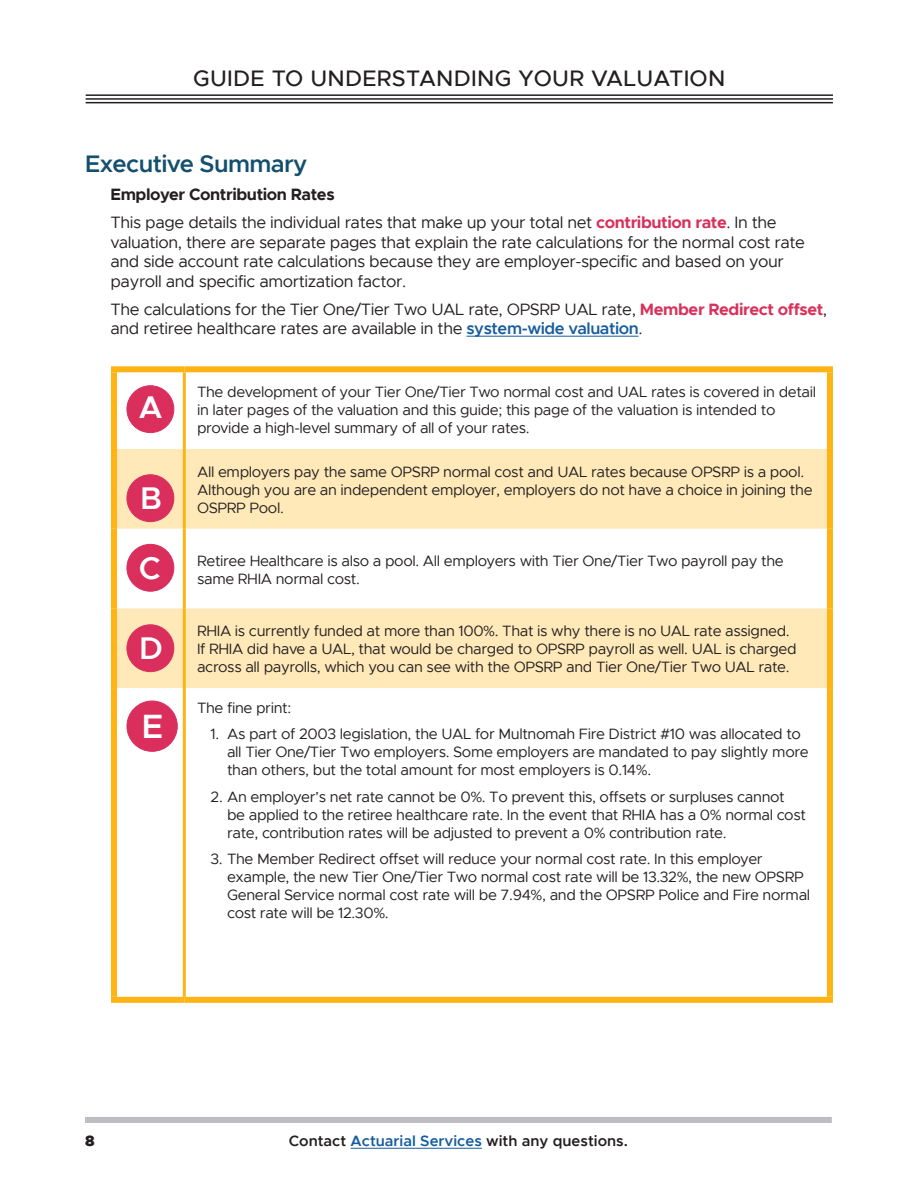
<style>
.page{position:relative;width:918px;height:1188px;background:#fff}
.page>*{position:absolute;margin:0;border:0;box-sizing:border-box;transform-origin:0 0}
.t1{font:600 33.75px "Metropolis";color:#fff}
.t2{font:600 31.5px "Metropolis";color:#fff}
.Subheadline{font:600 24px "Metropolis";letter-spacing:-.025em;color:#14506e}
.t3{font:500 22.5px "Metropolis";letter-spacing:.01em;color:#231f20}
.Inset_body_text{font:16.5px/19.5px "Metropolis";letter-spacing:-.025em;color:#231f20}
.Inset_headline-Secti{font:700 16.5px "Metropolis";letter-spacing:-.025em;color:#231f20}
.Table-Text{font:15px/18px "Metropolis";letter-spacing:-.025em;color:#231f20}
.Numbered_List{font:15px/18px "Metropolis";letter-spacing:-.025em;color:#231f20}
.t4{font:600 15px "Metropolis";color:#231f20}
.t5{font:900 15px "Metropolis";color:#231f20}
.s1{font-weight:700;color:#d8315b}
.s2{font-weight:600;color:#175d9e}
.s3{font-weight:600;font-size:31.5px;color:#fff}
.s4{color:#175d9e}
</style>
<div class="page">
<hr style="left:351px;top:1148px;width:131px;height:1px;background:#175d9e">
<div style="left:85px;top:1117px;width:747px;height:6px;background:#bcbdc0"></div>
<hr style="left:86px;top:94px;width:747px;height:2px;background:#231f20">
<hr style="left:86px;top:98px;width:747px;height:2px;background:#231f20">
<hr style="left:86px;top:102px;width:747px;height:1px;background:#231f20">
<hr style="left:466px;top:336px;width:173px;height:1px;background:#175d9e">
<svg style="left:117px;top:449px;width:710px;height:239px;fill:#ffe9b9"></svg>
<div style="left:111px;top:372px;width:6px;height:77px;background:#ffb414"></div>
<div style="left:827px;top:372px;width:6px;height:77px;background:#ffb414"></div>
<div style="left:111px;top:449px;width:6px;height:80px;background:#ffb414"></div>
<div style="left:827px;top:449px;width:6px;height:80px;background:#ffb414"></div>
<div style="left:111px;top:529px;width:6px;height:79px;background:#ffb414"></div>
<div style="left:827px;top:529px;width:6px;height:79px;background:#ffb414"></div>
<div style="left:111px;top:608px;width:6px;height:80px;background:#ffb414"></div>
<div style="left:827px;top:608px;width:6px;height:80px;background:#ffb414"></div>
<div style="left:111px;top:688px;width:6px;height:309px;background:#ffb414"></div>
<div style="left:827px;top:688px;width:6px;height:309px;background:#ffb414"></div>
<div style="left:111px;top:366px;width:73px;height:6px;background:#ffb414"></div>
<div style="left:184px;top:366px;width:649px;height:6px;background:#ffb414"></div>
<div style="left:111px;top:997px;width:73px;height:6px;background:#ffb414"></div>
<div style="left:184px;top:997px;width:649px;height:6px;background:#ffb414"></div>
<hr style="left:183px;top:372px;width:3px;height:77px;background:#ffb414">
<hr style="left:183px;top:449px;width:3px;height:80px;background:#ffb414">
<hr style="left:183px;top:529px;width:3px;height:79px;background:#ffb414">
<hr style="left:183px;top:608px;width:3px;height:80px;background:#ffb414">
<hr style="left:183px;top:688px;width:3px;height:309px;background:#ffb414">
<div style="left:127px;top:386px;width:47px;height:47px;background:#da2e5c;border-radius:50%"></div>
<div style="left:127px;top:386px;width:47px;height:47px;border:1px solid #da2e5c;border-radius:50%"></div>
<div style="left:127px;top:475px;width:47px;height:47px;background:#da2e5c;border-radius:50%"></div>
<div style="left:127px;top:475px;width:47px;height:47px;border:1px solid #da2e5c;border-radius:50%"></div>
<div style="left:127px;top:544px;width:47px;height:47px;background:#da2e5c;border-radius:50%"></div>
<div style="left:127px;top:544px;width:47px;height:47px;border:1px solid #da2e5c;border-radius:50%"></div>
<div style="left:127px;top:625px;width:47px;height:47px;background:#da2e5c;border-radius:50%"></div>
<div style="left:127px;top:625px;width:47px;height:47px;border:1px solid #da2e5c;border-radius:50%"></div>
<div style="left:127px;top:701px;width:50px;height:50px;background:#da2e5c;border-radius:50%"></div>
<div style="left:127px;top:701px;width:50px;height:51px;border:1px solid #da2e5c;border-radius:50%"></div>
<h3 class="t3" style="left:193px;top:64px;width:534px">GUIDE TO UNDERSTANDING YOUR VALUATION</h3>
<h2 class="Subheadline" style="left:85px;top:149px;width:224px">Executive Summary</h2>
<p class="Inset_headline-Secti" style="left:111px;top:184px;width:226px">Employer Contribution Rates</p>
<p class="Inset_body_text" style="left:111px;top:213px;width:696px">This page details the individual rates that make up your total net <span class="s1">contribution rate</span>. In the valuation, there are separate pages that explain the rate calculations for the normal cost rate and side account rate calculations because they are employer-specific and based on your payroll and specific amortization factor.</p>
<p class="Inset_body_text" style="left:111px;top:299px;width:718px">The calculations for the Tier One/Tier Two UAL rate, OPSRP UAL rate, <span class="s1">Member Redirect offset</span>, and retiree healthcare rates are available in the <span class="s2">system-wide valuation</span>.</p>
<h2 class="t2" style="left:139px;top:388px;width:25px">A</h2>
<p class="Table-Text" style="left:197px;top:383px;width:621px">The development of your Tier One/Tier Two normal cost and UAL rates is covered in detail in later pages of the valuation and this guide; this page of the valuation is intended to provide a high-level summary of all of your rates.</p>
<h2 class="t2" style="left:140px;top:478px;width:23px">B</h2>
<p class="Table-Text" style="left:197px;top:463px;width:617px">All employers pay the same OPSRP normal cost and UAL rates because OPSRP is a pool.<br>Although you are an independent employer, employers do not have a choice in joining the<br>OSPRP Pool.</p>
<p class="Table-Text" style="left:197px;top:551px;width:588px;text-indent:-58px"><span class="s3">C</span> Retiree Healthcare is also a pool. All employers with Tier One/Tier Two payroll pay the same RHIA normal cost.</p>
<h2 class="t2" style="left:139px;top:628px;width:25px">D</h2>
<p class="Table-Text" style="left:197px;top:622px;width:601px">RHIA is currently funded at more than 100%. That is why there is no UAL rate assigned.<br>If RHIA did have a UAL, that would be charged to OPSRP payroll as well. UAL is charged across all payrolls, which you can see with the OPSRP and Tier One/Tier Two UAL rate.</p>
<h1 class="t1" style="left:142px;top:705px;width:23px">E</h1>
<p class="Table-Text" style="left:197px;top:699px;width:96px">The fine print:</p>
<p class="Numbered_List" style="left:227px;top:725px;width:583px;text-indent:-16px">1. As part of 2003 legislation, the UAL for Multnomah Fire District #10 was allocated to all Tier One/Tier Two employers. Some employers are mandated to pay slightly more than others, but the total amount for most employers is 0.14%.</p>
<p class="Numbered_List" style="left:227px;top:788px;width:580px;text-indent:-16px">2. An employer’s net rate cannot be 0%. To prevent this, offsets or surpluses cannot be applied to the retiree healthcare rate. In the event that RHIA has a 0% normal cost rate, contribution rates will be adjusted to prevent a 0% contribution rate.</p>
<p class="Numbered_List" style="left:227px;top:850px;width:585px;text-indent:-16px">3. The Member Redirect offset will reduce your normal cost rate. In this employer example, the new Tier One/Tier Two normal cost rate will be 13.32%, the new OPSRP General Service normal cost rate will be 7.94%, and the OPSRP Police and Fire normal cost rate will be 12.30%.</p>
<p class="t5" style="left:85px;top:1132px;width:11px">8</p>
<p class="t4" style="left:289px;top:1132px;width:341px">Contact <span class="s4">Actuarial Services</span> with any questions.</p>
</div>
